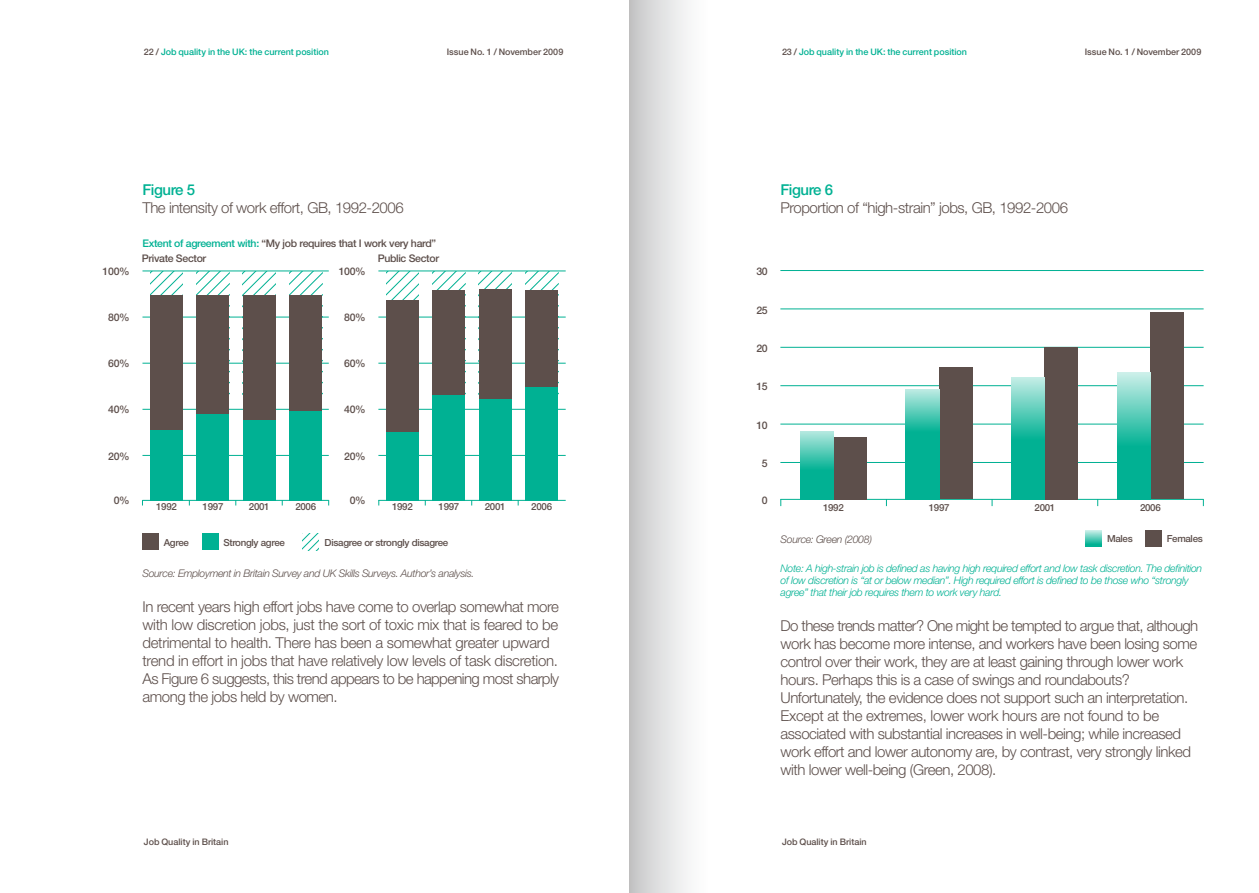
<style>
.page{position:relative;width:1259px;height:893px;background:#fff}
.page>*{position:absolute;margin:0;border:0;box-sizing:border-box;transform-origin:0 0}
.t1{font:300 15px/18px "Helvetica Neue";letter-spacing:-.03em;color:#5d4f4b}
.t2{font:500 15px "Helvetica Neue";letter-spacing:-.03em;color:#00b193}
.t3{font:italic 300 10.5px/12px "Helvetica Neue";letter-spacing:-.03em;color:#00b193}
.t4{font:500 10.5px "Helvetica Neue";letter-spacing:-.03em;color:#5d4f4b}
.t5{font:italic 300 10.5px "Helvetica Neue";letter-spacing:-.03em;color:#5d4f4b}
.t6{font:500 9.75px "Helvetica Neue";letter-spacing:-.03em;color:#5d4f4b}
.t7{font:500 9px "Helvetica Neue";letter-spacing:-.005em;color:#5d4f4b}
.t8{font:500 9px "Helvetica Neue";letter-spacing:-.005em;color:#00b193}
.s1{color:#5d4f4b}
.s2{color:#00b193}
</style>
<div class="page">
<svg style="left:629px;top:0;width:259px;height:893px"></svg>
<hr style="left:142px;top:317px;width:187px;height:1px;background:#00b193">
<hr style="left:142px;top:363px;width:187px;height:1px;background:#00b193">
<hr style="left:142px;top:409px;width:187px;height:1px;background:#00b193">
<hr style="left:142px;top:455px;width:187px;height:1px;background:#00b193">
<hr style="left:142px;top:500px;width:187px;height:1px;background:#00b193">
<hr style="left:378px;top:317px;width:188px;height:1px;background:#00b193">
<hr style="left:378px;top:363px;width:188px;height:1px;background:#00b193">
<hr style="left:378px;top:409px;width:188px;height:1px;background:#00b193">
<hr style="left:378px;top:455px;width:188px;height:1px;background:#00b193">
<hr style="left:378px;top:500px;width:188px;height:1px;background:#00b193">
<svg style="left:525px;top:272px;width:33px;height:18px"></svg>
<svg style="left:479px;top:272px;width:32px;height:18px"></svg>
<svg style="left:432px;top:272px;width:33px;height:18px"></svg>
<svg style="left:386px;top:272px;width:33px;height:28px"></svg>
<svg style="left:289px;top:272px;width:33px;height:24px"></svg>
<svg style="left:243px;top:272px;width:33px;height:24px"></svg>
<svg style="left:196px;top:272px;width:33px;height:24px"></svg>
<svg style="left:150px;top:272px;width:33px;height:24px"></svg>
<div style="left:150px;top:296px;width:33px;height:183px;background:#5d4f4b"></div>
<div style="left:196px;top:296px;width:33px;height:129px;background:#5d4f4b"></div>
<div style="left:243px;top:296px;width:33px;height:162px;background:#5d4f4b"></div>
<div style="left:289px;top:296px;width:33px;height:147px;background:#5d4f4b"></div>
<div style="left:150px;top:430px;width:33px;height:70px;background:#00b193"></div>
<div style="left:196px;top:414px;width:33px;height:86px;background:#00b193"></div>
<div style="left:243px;top:420px;width:33px;height:80px;background:#00b193"></div>
<div style="left:289px;top:411px;width:33px;height:89px;background:#00b193"></div>
<div style="left:386px;top:300px;width:33px;height:179px;background:#5d4f4b"></div>
<div style="left:432px;top:290px;width:33px;height:189px;background:#5d4f4b"></div>
<div style="left:479px;top:290px;width:32px;height:162px;background:#5d4f4b"></div>
<div style="left:525px;top:290px;width:33px;height:148px;background:#5d4f4b"></div>
<div style="left:386px;top:432px;width:33px;height:68px;background:#00b193"></div>
<div style="left:432px;top:395px;width:33px;height:105px;background:#00b193"></div>
<div style="left:479px;top:399px;width:32px;height:101px;background:#00b193"></div>
<div style="left:525px;top:387px;width:33px;height:113px;background:#00b193"></div>
<hr style="left:378px;top:271px;width:188px;height:1px;background:#00b193">
<hr style="left:142px;top:271px;width:187px;height:1px;background:#00b193">
<svg style="left:302px;top:534px;width:17px;height:16px"></svg>
<div style="left:142px;top:534px;width:17px;height:16px;background:#5d4f4b"></div>
<div style="left:202px;top:534px;width:17px;height:16px;background:#00b193"></div>
<hr style="left:780px;top:270px;width:423px;height:1px;background:#00b193">
<hr style="left:780px;top:309px;width:423px;height:1px;background:#00b193">
<hr style="left:780px;top:347px;width:423px;height:1px;background:#00b193">
<hr style="left:780px;top:385px;width:423px;height:1px;background:#00b193">
<hr style="left:780px;top:424px;width:423px;height:1px;background:#00b193">
<hr style="left:780px;top:462px;width:423px;height:1px;background:#00b193">
<hr style="left:780px;top:499px;width:423px;height:1px;background:#00b193">
<div style="left:833px;top:437px;width:34px;height:62px;background:#5d4f4b"></div>
<div style="left:939px;top:368px;width:33px;height:131px;background:#5d4f4b"></div>
<div style="left:1044px;top:347px;width:34px;height:152px;background:#5d4f4b"></div>
<div style="left:1150px;top:313px;width:33px;height:186px;background:#5d4f4b"></div>
<svg style="left:800px;top:431px;width:33px;height:68px;background:#35c1a9"></svg>
<svg style="left:905px;top:389px;width:34px;height:110px;background:#26bca3"></svg>
<svg style="left:1011px;top:377px;width:33px;height:122px;background:#34c0a8"></svg>
<svg style="left:1117px;top:372px;width:33px;height:127px;background:#3dc3ac"></svg>
<svg style="left:1085px;top:530px;width:17px;height:17px"></svg>
<div style="left:1146px;top:530px;width:16px;height:17px;background:#5d4f4b"></div>
<p class="t8" style="left:144px;top:47px;width:186px"><span class="s1">22 /</span> Job quality in the UK: the current position</p>
<p class="t7" style="left:447px;top:47px;width:118px">Issue No. 1 / November 2009</p>
<p class="t8" style="left:782px;top:47px;width:186px"><span class="s1">23 /</span> Job quality in the UK: the current position</p>
<p class="t7" style="left:1084px;top:47px;width:118px">Issue No. 1 / November 2009</p>
<p class="t2" style="left:142px;top:181px;width:54px">Figure 5</p>
<p class="t1" style="left:142px;top:199px;width:263px">The intensity of work effort, GB, 1992-2006</p>
<p class="t4" style="left:142px;top:236px;width:295px"><span class="s2">Extent of agreement with:</span> “My job requires that I work very hard”</p>
<p class="t4" style="left:142px;top:252px;width:66px">Private Sector</p>
<p class="t4" style="left:378px;top:252px;width:63px">Public Sector</p>
<p class="t2" style="left:780px;top:181px;width:54px">Figure 6</p>
<p class="t1" style="left:780px;top:199px;width:289px">Proportion of “high-strain” jobs, GB, 1992-2006</p>
<p class="t4" style="left:103px;top:265px;width:29px">100%</p>
<p class="t4" style="left:339px;top:265px;width:29px">100%</p>
<p class="t4" style="left:108px;top:311px;width:23px">80%</p>
<p class="t4" style="left:344px;top:311px;width:23px">80%</p>
<p class="t4" style="left:108px;top:357px;width:23px">60%</p>
<p class="t4" style="left:344px;top:357px;width:23px">60%</p>
<p class="t4" style="left:108px;top:403px;width:23px">40%</p>
<p class="t4" style="left:344px;top:403px;width:23px">40%</p>
<p class="t4" style="left:108px;top:450px;width:23px">20%</p>
<p class="t4" style="left:344px;top:450px;width:23px">20%</p>
<p class="t4" style="left:114px;top:494px;width:18px">0%</p>
<p class="t4" style="left:350px;top:494px;width:18px">0%</p>
<p class="t6" style="left:156px;top:500px;width:22px">1992</p>
<p class="t6" style="left:203px;top:500px;width:22px">1997</p>
<p class="t6" style="left:249px;top:500px;width:22px">2001</p>
<p class="t6" style="left:295px;top:500px;width:22px">2006</p>
<p class="t6" style="left:392px;top:500px;width:22px">1992</p>
<p class="t6" style="left:438px;top:500px;width:22px">1997</p>
<p class="t6" style="left:485px;top:500px;width:22px">2001</p>
<p class="t6" style="left:531px;top:500px;width:22px">2006</p>
<p class="t6" style="left:164px;top:536px;width:27px">Agree</p>
<p class="t6" style="left:223px;top:536px;width:63px">Strongly agree</p>
<p class="t6" style="left:325px;top:536px;width:125px">Disagree or strongly disagree</p>
<p class="t5" style="left:142px;top:567px;width:333px">Source: Employment in Britain Survey and UK Skills Surveys. Author’s analysis.</p>
<p class="t1" style="left:142px;top:597px;width:418px">In recent years high effort jobs have come to overlap somewhat more with low discretion jobs, just the sort of toxic mix that is feared to be detrimental to health. There has been a somewhat greater upward trend in effort in jobs that have relatively low levels of task discretion.<br>As Figure 6 suggests, this trend appears to be happening most sharply among the jobs held by women.</p>
<p class="t7" style="left:144px;top:836px;width:86px">Job Quality in Britain</p>
<p class="t4" style="left:756px;top:265px;width:13px">30</p>
<p class="t4" style="left:756px;top:304px;width:13px">25</p>
<p class="t4" style="left:756px;top:342px;width:13px">20</p>
<p class="t4" style="left:756px;top:380px;width:13px">15</p>
<p class="t4" style="left:756px;top:419px;width:13px">10</p>
<p class="t4" style="left:762px;top:457px;width:7px">5</p>
<p class="t4" style="left:762px;top:494px;width:7px">0</p>
<p class="t6" style="left:823px;top:502px;width:22px">1992</p>
<p class="t6" style="left:929px;top:502px;width:22px">1997</p>
<p class="t6" style="left:1034px;top:502px;width:22px">2001</p>
<p class="t6" style="left:1140px;top:502px;width:22px">2006</p>
<p class="t6" style="left:1107px;top:533px;width:27px">Males</p>
<p class="t6" style="left:1166px;top:533px;width:38px">Females</p>
<p class="t5" style="left:780px;top:533px;width:93px">Source: Green (2008)</p>
<p class="t3" style="left:780px;top:562px;width:423px">Note: A high-strain job is defined as having high required effort and low task discretion. The definition of low discretion is “at or below median”. High required effort is defined to be those who “strongly agree” that their job requires them to work very hard.</p>
<p class="t1" style="left:780px;top:616px;width:419px">Do these trends matter? One might be tempted to argue that, although work has become more intense, and workers have been losing some control over their work, they are at least gaining through lower work hours. Perhaps this is a case of swings and roundabouts?<br>Unfortunately, the evidence does not support such an interpretation.<br>Except at the extremes, lower work hours are not found to be associated with substantial increases in well-being; while increased work effort and lower autonomy are, by contrast, very strongly linked with lower well-being (Green, 2008).</p>
<p class="t7" style="left:782px;top:836px;width:86px">Job Quality in Britain</p>
</div>
